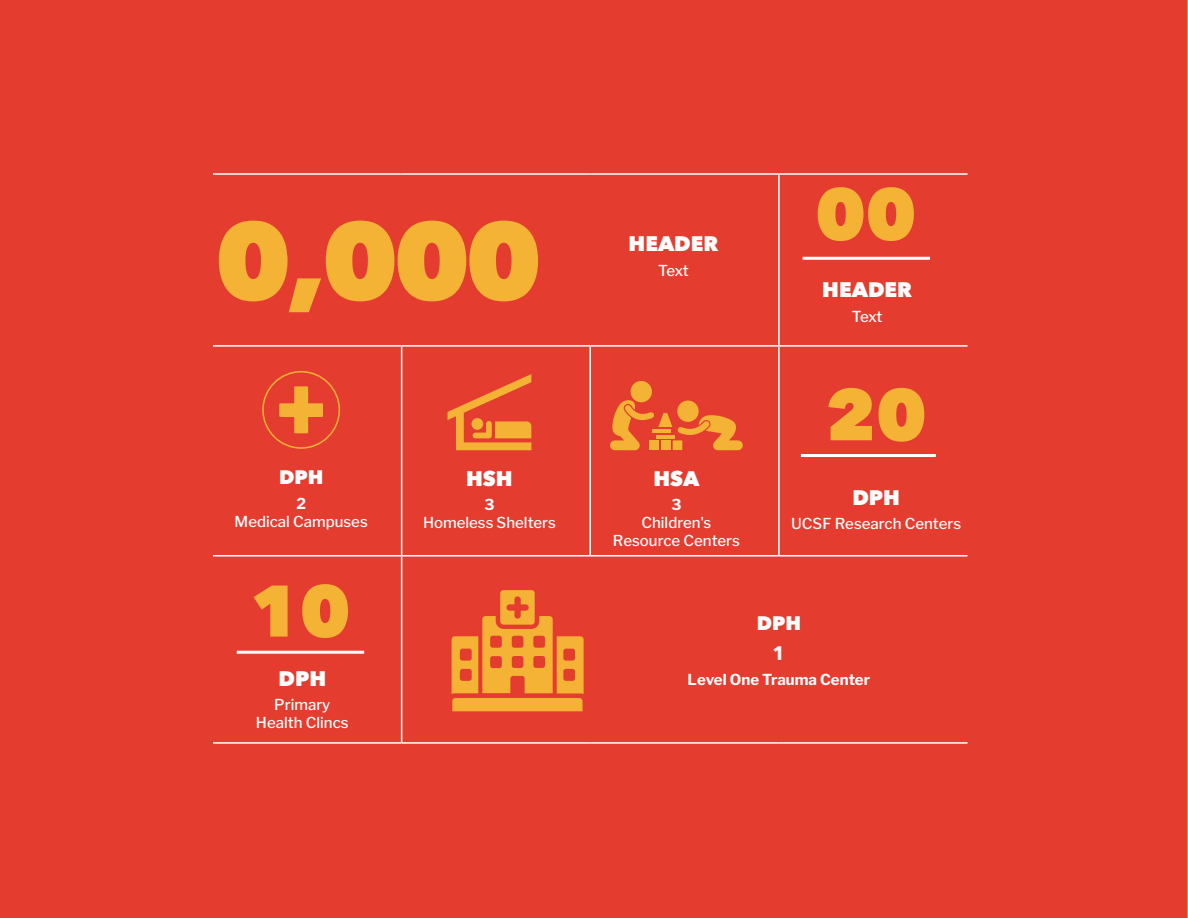
<style>
.page{position:relative;width:1188px;height:918px;background:#e43d30}
.page>*{position:absolute;margin:0;border:0;box-sizing:border-box;transform-origin:0 0}
.t1{font:800 108px "Avenir Next";color:#f5b335}
.t2{font:800 72px "Avenir Next";color:#f5b335}
.t3{font:800 21px "Avenir Next";color:#fff}
.t4{font:800 19.5px "Avenir Next";color:#fff}
.t5{font:700 19.5px "Avenir Next";color:#fff}
.t6{font:500 15px/18px "Libre Franklin";color:#fff;text-align:center}
.t7{font:700 15px "Libre Franklin";color:#fff}
</style>
<div class="page">
<hr style="left:213px;top:173px;width:189px;height:2px;background:#fff">
<hr style="left:402px;top:173px;width:188px;height:2px;background:#fff">
<hr style="left:590px;top:173px;width:189px;height:2px;background:#fff">
<hr style="left:779px;top:173px;width:189px;height:2px;background:#fff">
<hr style="left:778px;top:175px;width:2px;height:170px;background:#fff">
<hr style="left:213px;top:345px;width:189px;height:2px;background:#fff">
<hr style="left:402px;top:345px;width:188px;height:2px;background:#fff">
<hr style="left:401px;top:347px;width:1px;height:208px;background:#fff">
<hr style="left:590px;top:345px;width:189px;height:2px;background:#fff">
<hr style="left:590px;top:347px;width:1px;height:208px;background:#fff">
<hr style="left:779px;top:345px;width:189px;height:2px;background:#fff">
<hr style="left:778px;top:347px;width:2px;height:208px;background:#fff">
<hr style="left:213px;top:555px;width:189px;height:2px;background:#fff">
<hr style="left:402px;top:555px;width:188px;height:2px;background:#fff">
<hr style="left:401px;top:557px;width:1px;height:185px;background:#fff">
<hr style="left:590px;top:555px;width:189px;height:2px;background:#fff">
<hr style="left:779px;top:555px;width:189px;height:2px;background:#fff">
<hr style="left:213px;top:742px;width:189px;height:2px;background:#fff">
<hr style="left:402px;top:742px;width:188px;height:2px;background:#fff">
<hr style="left:590px;top:742px;width:189px;height:2px;background:#fff">
<hr style="left:779px;top:742px;width:189px;height:2px;background:#fff">
<hr style="left:801px;top:454px;width:135px;height:3px;background:#fff">
<hr style="left:237px;top:651px;width:127px;height:3px;background:#fff">
<hr style="left:803px;top:257px;width:127px;height:3px;background:#fff">
<div style="left:262px;top:371px;width:78px;height:78px;border:2px solid #f5b335;border-radius:50%"></div>
<svg style="left:279px;top:386px;width:44px;height:47px"></svg>
<svg style="left:448px;top:374px;width:83px;height:76px"></svg>
<div style="left:471px;top:418px;width:12px;height:12px;background:#f5b335;border-radius:50%"></div>
<div style="left:631px;top:381px;width:21px;height:21px;background:#f5b335;border-radius:50%"></div>
<svg style="left:609px;top:400px;width:134px;height:50px"></svg>
<div style="left:661px;top:441px;width:9px;height:9px;background:#f5b335"></div>
<div style="left:649px;top:441px;width:10px;height:9px;background:#f5b335"></div>
<hr style="left:653px;top:429px;width:18px;height:4px;background:#f5b335">
<hr style="left:656px;top:435px;width:18px;height:4px;background:#f5b335">
<svg style="left:452px;top:590px;width:132px;height:121px"></svg>
<h1 class="t1" style="left:215px;top:194px;width:328px">0,000</h1>
<h3 class="t4" style="left:279px;top:465px;width:46px">DPH</h3>
<p class="t7" style="left:296px;top:494px;width:11px">2</p>
<p class="t6" style="left:235px;top:512px;width:135px">Medical Campuses</p>
<h2 class="t2" style="left:250px;top:567px;width:102px">10</h2>
<h3 class="t3" style="left:278px;top:665px;width:49px">DPH</h3>
<p class="t6" style="left:256px;top:696px;width:94px">Primary<br>Health Clincs</p>
<h3 class="t3" style="left:466px;top:465px;width:48px">HSH</h3>
<p class="t7" style="left:484px;top:496px;width:12px">3</p>
<p class="t6" style="left:423px;top:514px;width:134px">Homeless Shelters</p>
<h3 class="t3" style="left:628px;top:231px;width:92px">HEADER</h3>
<p class="t6" style="left:658px;top:261px;width:32px">Text</p>
<h3 class="t3" style="left:653px;top:465px;width:48px">HSA</h3>
<p class="t7" style="left:671px;top:496px;width:12px">3</p>
<p class="t6" style="left:613px;top:514px;width:129px">Children's<br>Resource Centers</p>
<h2 class="t2" style="left:815px;top:170px;width:102px">00</h2>
<h3 class="t3" style="left:822px;top:277px;width:92px">HEADER</h3>
<p class="t6" style="left:852px;top:307px;width:32px">Text</p>
<h2 class="t2" style="left:826px;top:370px;width:102px">20</h2>
<h3 class="t3" style="left:852px;top:484px;width:49px">DPH</h3>
<p class="t6" style="left:791px;top:515px;width:171px">UCSF Research Centers</p>
<h3 class="t4" style="left:757px;top:611px;width:46px">DPH</h3>
<h3 class="t5" style="left:773px;top:636px;width:14px">1</h3>
<p class="t7" style="left:688px;top:670px;width:184px">Level One Trauma Center</p>
</div>
